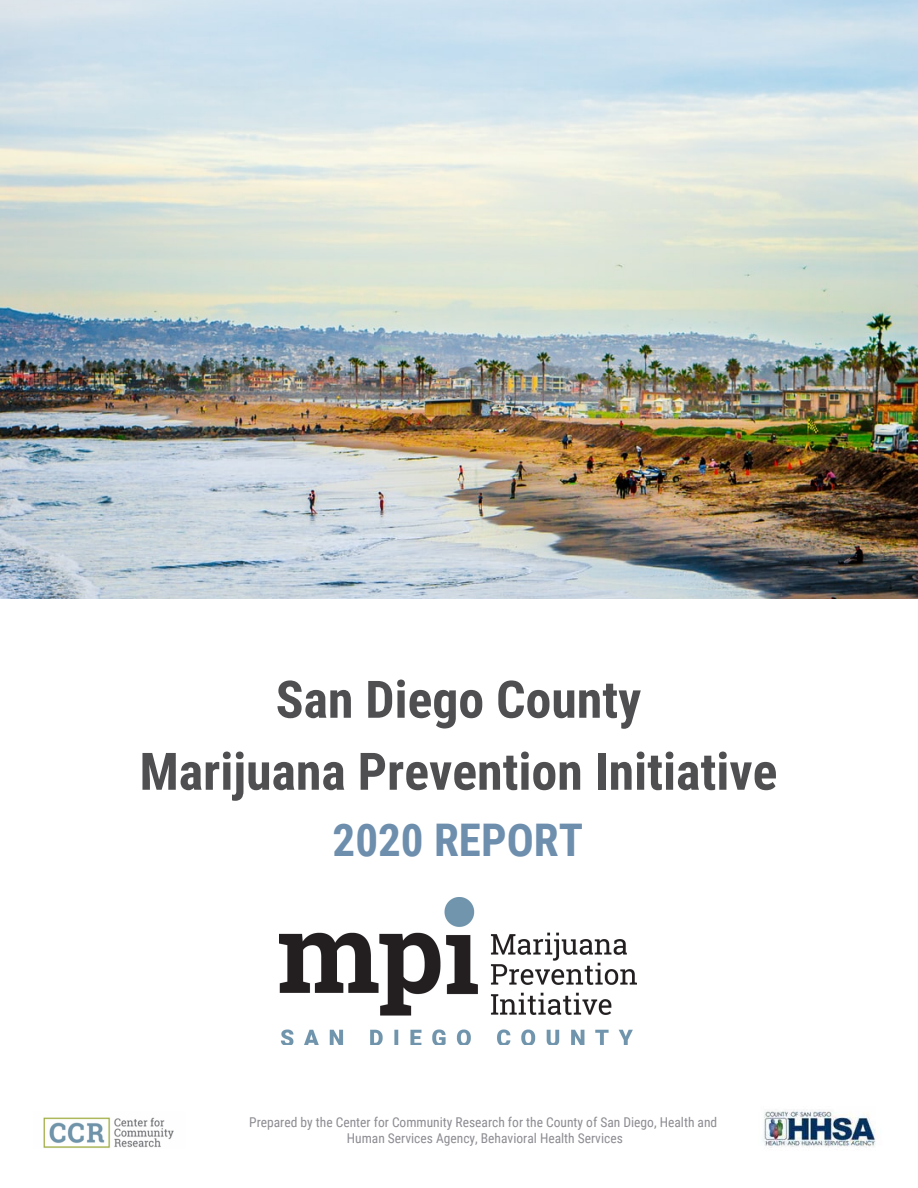
<style>
.page{position:relative;width:918px;height:1188px;background:#fff}
.page>*{position:absolute;margin:0;border:0;box-sizing:border-box;transform-origin:0 0}
.t1{font:700 51.75px "Roboto Condensed";color:#4f4f52}
.t2{font:700 45px "Roboto Condensed";color:#6d8ead}
.t3{font:13.5px/15.8px "Roboto Condensed";color:#8c8c92;text-align:center}
</style>
<div class="page">
<img style="left:0;top:0;width:918px;height:598px">
<img style="left:763px;top:1110px;width:113px;height:38px">
<img style="left:43px;top:1117px;width:131px;height:31px">
<img style="left:279px;top:898px;width:358px;height:147px">
<h1 class="t1" style="left:276px;top:663px;width:367px">San Diego County</h1>
<h1 class="t1" style="left:140px;top:735px;width:639px">Marijuana Prevention Initiative</h1>
<h2 class="t2" style="left:333px;top:809px;width:252px">2020 REPORT</h2>
<p class="t3" style="left:249px;top:1114px;width:470px">Prepared by the Center for Community Research for the County of San Diego, Health and<br>Human Services Agency, Behavioral Health Services</p>
</div>
